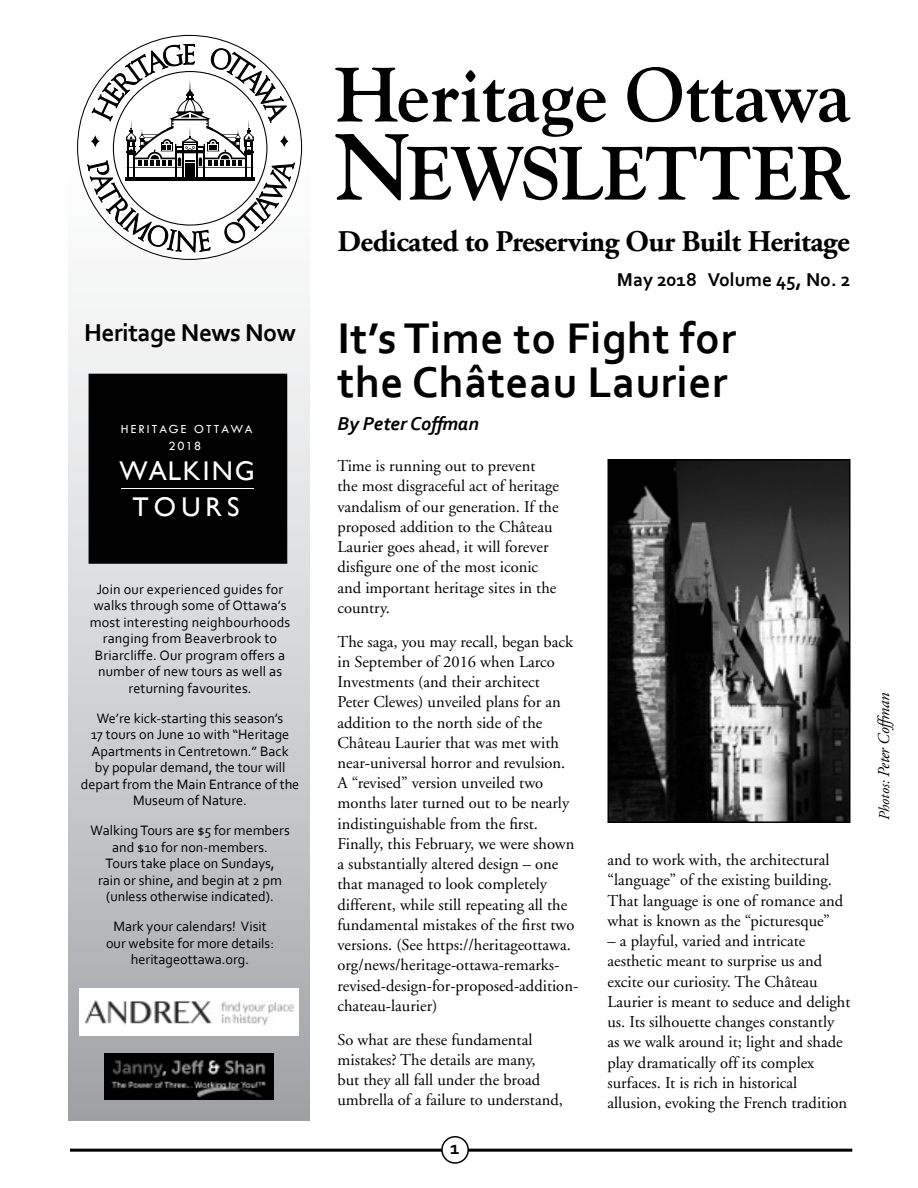
<style>
.page{position:relative;width:918px;height:1188px;background:#fff}
.page>*{position:absolute;margin:0;border:0;box-sizing:border-box;transform-origin:0 0}
.t1{font:700 45px/43.5px "Corbel";letter-spacing:.01em;color:#000}
.t2{font:700 30px "Adobe Garamond Pro";letter-spacing:-.015em;color:#000}
.t3{font:27.15px "Gill Sans";letter-spacing:.065em;color:#fff}
.t4{font:27.15px "Gill Sans";letter-spacing:.085em;color:#fff}
.t5{font:700 25.5px "Corbel";letter-spacing:-.02em;color:#000}
.t6{font:700 19.5px "Corbel";color:#000}
.t7{font:italic 700 19.5px "Corbel";color:#000}
.t8{font:16.5px/20.2px "Adobe Garamond";color:#000}
.t9{font:italic 16.5px "Adobe Garamond";color:#000}
.t10{font:14.25px/16.5px "Corbel";color:#000;text-align:center}
.t11{font:12.9px/17.1px "Tw Cen";letter-spacing:.155em;color:#fff;text-align:center}
.s1{font-family:"Adobe Garamond Pro";font-size:15px}
</style>
<div class="page">
<div style="left:68px;top:143px;width:242px;height:977px;background:linear-gradient(to bottom,#fff,#a6a8ab)"></div>
<svg style="left:78px;top:35px;width:224px;height:224px"></svg>
<svg style="left:87px;top:44px;width:208px;height:238px"></svg>
<svg style="left:335px;top:67px;width:516px;height:134px"></svg>
<hr style="left:70px;top:1149px;width:782px;height:3px;background:#000">
<div style="left:442px;top:1137px;width:26px;height:26px;background:#fff;border-radius:50%"></div>
<div style="left:441px;top:1136px;width:28px;height:28px;border:2px solid #000;border-radius:50%"></div>
<img style="left:611px;top:462px;width:236px;height:358px">
<div style="left:608px;top:459px;width:242px;height:364px;border:2px solid #000"></div>
<div style="left:89px;top:374px;width:198px;height:189px;background:#000"></div>
<hr style="left:121px;top:489px;width:132px;height:1px;background:#fff">
<div style="left:79px;top:988px;width:219px;height:48px;background:#fff"></div>
<img style="left:85px;top:1000px;width:209px;height:26px">
<img style="left:104px;top:1053px;width:169px;height:47px">
<h3 class="t5" style="left:84px;top:317px;width:213px">Heritage News Now</h3>
<p class="t11" style="left:121px;top:420px;width:133px">HERITAGE OTTAWA<br>2018</p>
<h3 class="t3" style="left:120px;top:455px;width:137px">WALKING</h3>
<h3 class="t4" style="left:133px;top:491px;width:108px">TOURS</h3>
<p class="t10" style="left:90px;top:581px;width:202px">Join our experienced guides for walks through some of Ottawa’s most interesting neighbourhoods ranging from Beaverbrook to<br>Briarcliffe. Our program offers a number of new tours as well as returning favourites.</p>
<p class="t10" style="left:81px;top:710px;width:220px">We’re kick-starting this season’s<br>17 tours on June 10 with “Heritage<br>Apartments in Centretown.” Back<br>by popular demand, the tour will depart from the Main Entrance of the<br>Museum of Nature.</p>
<p class="t10" style="left:90px;top:822px;width:201px">Walking Tours are $5 for members and $10 for non-members.<br>Tours take place on Sundays,<br>rain or shine, and begin at 2 pm (unless otherwise indicated).</p>
<p class="t10" style="left:106px;top:918px;width:170px">Mark your calendars! Visit our website for more details: heritageottawa.org.</p>
<h2 class="t2" style="left:338px;top:224px;width:514px">Dedicated to Preserving Our Built Heritage</h2>
<p class="t6" style="left:617px;top:267px;width:235px">May 2018 Volume 45, No. 2</p>
<h1 class="t1" style="left:338px;top:315px;width:400px">It’s Time to Fight for the Château Laurier</h1>
<p class="t7" style="left:338px;top:412px;width:143px">By Peter Coffman</p>
<p class="t8" style="left:338px;top:456px;width:223px">Time is running out to prevent the most disgraceful act of heritage vandalism of our generation. If the proposed addition to the Château<br>Laurier goes ahead, it will forever disfigure one of the most iconic and important heritage sites in the country.</p>
<p class="t8" style="left:338px;top:632px;width:242px">The saga, you may recall, began back in September of 2016 when Larco Investments (and their architect<br>Peter Clewes) unveiled plans for an addition to the north side of the Château Laurier that was met with near-universal horror and revulsion.<br>A “revised” version unveiled two months later turned out to be nearly indistinguishable from the first.<br>Finally, this February, we were shown a substantially altered design – one that managed to look completely different, while still repeating all the fundamental mistakes of the first two versions. (See https://heritageottawa. org/news/heritage-ottawa-remarks&shy;revised-design-for-proposed-addition&shy;chateau-laurier)</p>
<p class="t8" style="left:338px;top:1030px;width:227px">So what are these fundamental mistakes? The details are many,<br>but they all fall under the broad umbrella of a failure to understand,</p>
<p class="t6" style="left:450px;top:1136px;width:11px">1</p>
<p class="t8" style="left:608px;top:850px;width:237px">and to work with, the architectural “language” of the existing building.<br>That language is one of romance and what is known as the “picturesque”</p>
<p class="t8" style="left:608px;top:931px;width:245px">– a playful, varied and intricate aesthetic meant to surprise us and excite our curiosity. The Château Laurier is meant to seduce and delight us. Its silhouette changes constantly<br>as we walk around it; light and shade play dramatically off its complex surfaces. It is rich in historical allusion, evoking the French tradition</p>
<p class="t9" style="left:875px;top:820px;width:129px;rotate:-90deg"><span class="s1">Photos:</span> Peter Coffman</p>
</div>
